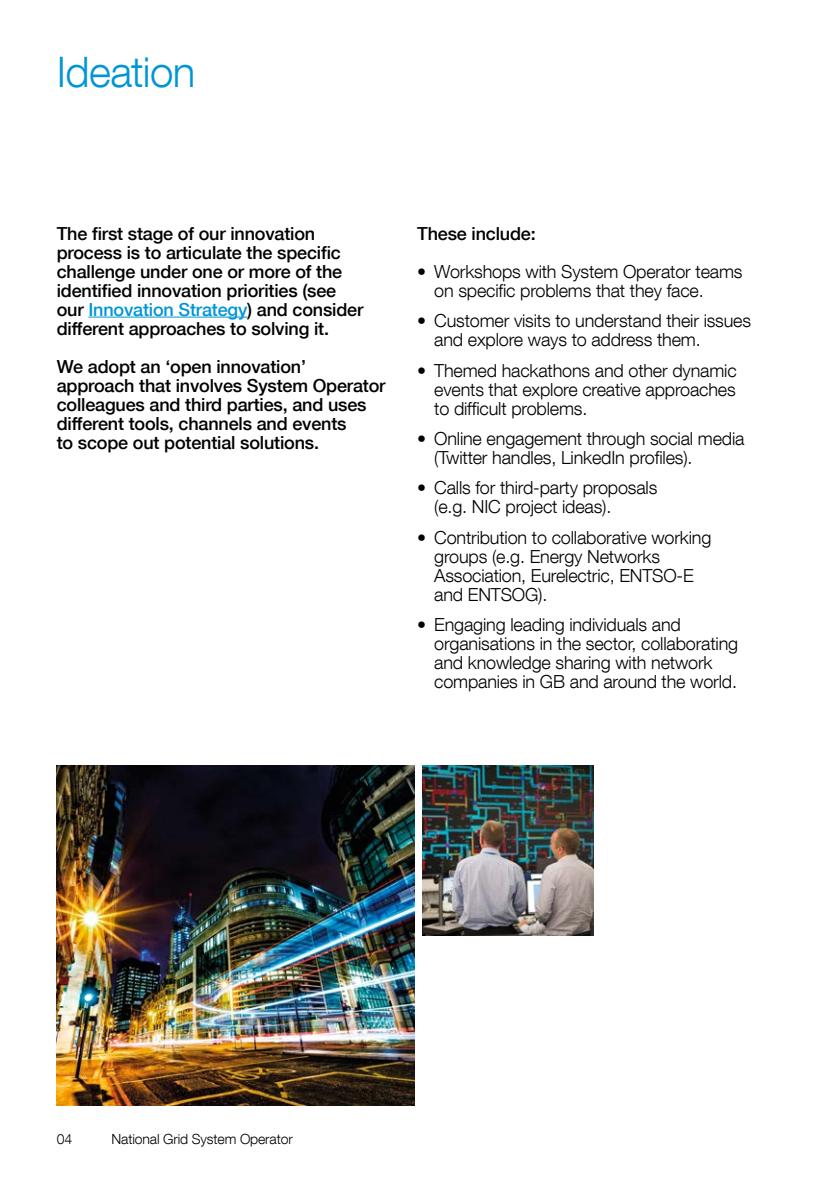
<style>
.page{position:relative;width:840px;height:1191px;background:#fff}
.page>*{position:absolute;margin:0;border:0;box-sizing:border-box;transform-origin:0 0}
.t1{font:300 42px "Helvetica Neue LT Com";letter-spacing:-.01em;color:#0095d7}
.t2{font:300 18px/19px "Helvetica Neue LT Com";letter-spacing:-.01em;color:#000}
.t3{font:500 18px/19px "Helvetica Neue LT Com";letter-spacing:-.01em;color:#000}
.t4{font:300 14px "Helvetica Neue LT Com";letter-spacing:-.01em;color:#000}
.s1{color:#0095d7}
</style>
<div class="page">
<hr style="left:88px;top:317px;width:159px;height:1px;background:#0095d7">
<img style="left:57px;top:765px;width:357px;height:341px">
<img style="left:422px;top:765px;width:170px;height:170px">
<h1 class="t1" style="left:57px;top:46px;width:140px">Ideation</h1>
<p class="t3" style="left:57px;top:224px;width:308px">The first stage of our innovation process is to articulate the specific challenge under one or more of the identified innovation priorities (see our <span class="s1">Innovation Strategy</span>) and consider different approaches to solving it.</p>
<p class="t3" style="left:57px;top:357px;width:330px">We adopt an ‘open innovation’ approach that involves System Operator colleagues and third parties, and uses different tools, channels and events<br>to scope out potential solutions.</p>
<p class="t3" style="left:417px;top:224px;width:120px">These include:</p>
<p class="t2" style="left:434px;top:261px;width:310px;text-indent:-17px">• Workshops with System Operator teams on specific problems that they face.</p>
<p class="t2" style="left:434px;top:311px;width:318px;text-indent:-17px">• Customer visits to understand their issues and explore ways to address them.</p>
<p class="t2" style="left:434px;top:360px;width:304px;text-align:justify;text-indent:-17px">• Themed hackathons and other dynamic events that explore creative approaches to difficult problems.</p>
<p class="t2" style="left:434px;top:428px;width:312px;text-indent:-17px">• Online engagement through social media (Twitter handles, LinkedIn profiles).</p>
<p class="t2" style="left:434px;top:478px;width:224px;text-indent:-17px">• Calls for third-party proposals (e.g. NIC project ideas).</p>
<p class="t2" style="left:434px;top:527px;width:278px;text-indent:-17px">• Contribution to collaborative working groups (e.g. Energy Networks<br>Association, Eurelectric, ENTSO-E and ENTSOG).</p>
<p class="t2" style="left:434px;top:614px;width:305px;text-indent:-17px">• Engaging leading individuals and organisations in the sector, collaborating and knowledge sharing with network companies in GB and around the world.</p>
<p class="t4" style="left:57px;top:1130px;width:17px">04</p>
<p class="t4" style="left:111px;top:1130px;width:182px">National Grid System Operator</p>
</div>
